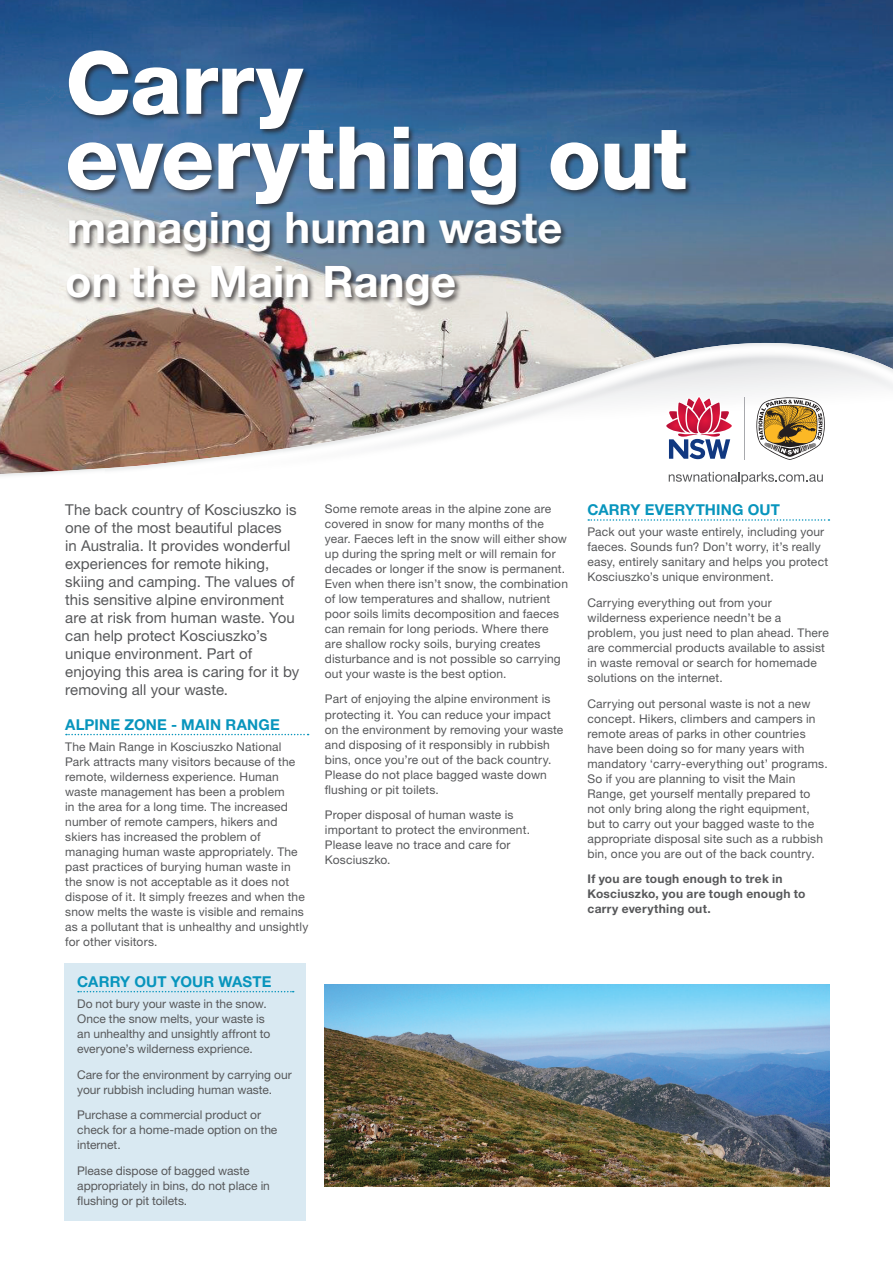
<style>
.page{position:relative;width:893px;height:1263px;background:#fff}
.page>*{position:absolute;margin:0;border:0;box-sizing:border-box;transform-origin:0 0}
.t1{font:800 87px/75px "Helvetica Neue LT Std";letter-spacing:-.01em;color:#fff}
.t2{font:700 43.5px/54px "Helvetica Neue LT Std";color:#fff}
.t3{font:15px/18px "Helvetica Neue LT Std";letter-spacing:.005em;color:#57585a}
.t4{font:700 15px "Helvetica Neue LT Std";letter-spacing:.01em;color:#0895bd}
.t5{font:12px/15px "Helvetica Neue LT Std";letter-spacing:.01em;color:#57585a}
.t6{font:700 12px/15px "Helvetica Neue LT Std";letter-spacing:.025em;color:#57585a}
</style>
<div class="page">
<img style="left:0;top:0;width:893px;height:343px">
<img style="left:0;top:343px;width:893px;height:127px">
<img style="left:0;top:470px;width:68px;height:6px">
<img style="left:569px;top:343px;width:250px;height:142px">
<img style="left:819px;top:347px;width:74px;height:123px">
<img style="left:462px;top:384px;width:107px;height:86px">
<img style="left:283px;top:414px;width:179px;height:56px">
<img style="left:105px;top:449px;width:178px;height:22px">
<hr style="left:744px;top:397px;width:1px;height:62px;background:#a8a9ad">
<svg style="left:756px;top:397px;width:69px;height:63px"></svg>
<svg style="left:669px;top:472px;width:154px;height:12px"></svg>
<svg style="left:666px;top:396px;width:66px;height:63px"></svg>
<img style="left:713px;top:419px;width:19px;height:13px">
<img style="left:666px;top:419px;width:19px;height:13px">
<img style="left:701px;top:434px;width:19px;height:3px">
<img style="left:678px;top:434px;width:19px;height:3px">
<div style="left:66px;top:49px;width:627px;height:264px;background:#231f20;opacity:.75"></div>
<svg style="left:588px;top:519px;width:241px;height:2px"></svg>
<div style="left:64px;top:963px;width:242px;height:257px;background:#d9e9f2"></div>
<svg style="left:78px;top:991px;width:216px;height:1px"></svg>
<svg style="left:66px;top:734px;width:243px;height:1px"></svg>
<img style="left:325px;top:984px;width:504px;height:202px">
<h1 class="t1" style="left:65px;top:45px;width:623px">Carry everything out</h1>
<h2 class="t2" style="left:65px;top:199px;width:499px">managing human waste on the Main Range</h2>
<p class="t3" style="left:65px;top:500px;width:236px">The back country of Kosciuszko is one of the most beautiful places<br>in Australia. It provides wonderful experiences for remote hiking, skiing and camping. The values of this sensitive alpine environment are at risk from human waste. You can help protect Kosciuszko’s unique environment. Part of enjoying this area is caring for it by removing all your waste.</p>
<p class="t4" style="left:587px;top:500px;width:194px">CARRY EVERYTHING OUT</p>
<p class="t5" style="left:325px;top:501px;width:245px">Some remote areas in the alpine zone are covered in snow for many months of the year. Faeces left in the snow will either show up during the spring melt or will remain for decades or longer if the snow is permanent.<br>Even when there isn’t snow, the combination of low temperatures and shallow, nutrient poor soils limits decomposition and faeces can remain for long periods. Where there are shallow rocky soils, burying creates disturbance and is not possible so carrying out your waste is the best option.</p>
<p class="t5" style="left:325px;top:691px;width:240px">Part of enjoying the alpine environment is protecting it. You can reduce your impact on the environment by removing your waste and disposing of it responsibly in rubbish bins, once you’re out of the back country.<br>Please do not place bagged waste down flushing or pit toilets.</p>
<p class="t5" style="left:325px;top:807px;width:207px">Proper disposal of human waste is important to protect the environment.<br>Please leave no trace and care for<br>Kosciuszko.</p>
<p class="t5" style="left:587px;top:524px;width:242px">Pack out your waste entirely, including your faeces. Sounds fun? Don’t worry, it’s really easy, entirely sanitary and helps you protect Kosciuszko’s unique environment.</p>
<p class="t5" style="left:587px;top:595px;width:243px">Carrying everything out from your wilderness experience needn’t be a problem, you just need to plan ahead. There are commercial products available to assist in waste removal or search for homemade solutions on the internet.</p>
<p class="t5" style="left:587px;top:696px;width:242px">Carrying out personal waste is not a new concept. Hikers, climbers and campers in remote areas of parks in other countries have been doing so for many years with mandatory ‘carry-everything out’ programs.<br>So if you are planning to visit the Main Range, get yourself mentally prepared to not only bring along the right equipment, but to carry out your bagged waste to the appropriate disposal site such as a rubbish bin, once you are out of the back country.</p>
<p class="t6" style="left:587px;top:871px;width:220px">If you are tough enough to trek in<br>Kosciuszko, you are tough enough to carry everything out.</p>
<p class="t4" style="left:65px;top:715px;width:39px">alpine</p>
<p class="t4" style="left:124px;top:715px;width:22px">zone</p>
<p class="t4" style="left:171px;top:715px;width:21px">- main</p>
<p class="t4" style="left:226px;top:715px;width:12px">range</p>
<p class="t5" style="left:65px;top:739px;width:245px">The Main Range in Kosciuszko National Park attracts many visitors because of the remote, wilderness experience. Human waste management has been a problem<br>in the area for a long time. The increased number of remote campers, hikers and skiers has increased the problem of managing human waste appropriately. The past practices of burying human waste in the snow is not acceptable as it does not dispose of it. It simply freezes and when the snow melts the waste is visible and remains as a pollutant that is unhealthy and unsightly for other visitors.</p>
<p class="t4" style="left:77px;top:972px;width:196px">CARRY OUT YOUR WASTE</p>
<p class="t5" style="left:77px;top:996px;width:195px">Do not bury your waste in the snow.<br>Once the snow melts, your waste is an unhealthy and unsightly affront to everyone’s wilderness exprience.</p>
<p class="t5" style="left:77px;top:1067px;width:216px">Care for the environment by carrying our your rubbish including human waste.</p>
<p class="t5" style="left:77px;top:1107px;width:202px">Purchase a commercial product or check for a home-made option on the internet.</p>
<p class="t5" style="left:77px;top:1163px;width:194px">Please dispose of bagged waste appropriately in bins, do not place in flushing or pit toilets.</p>
</div>
